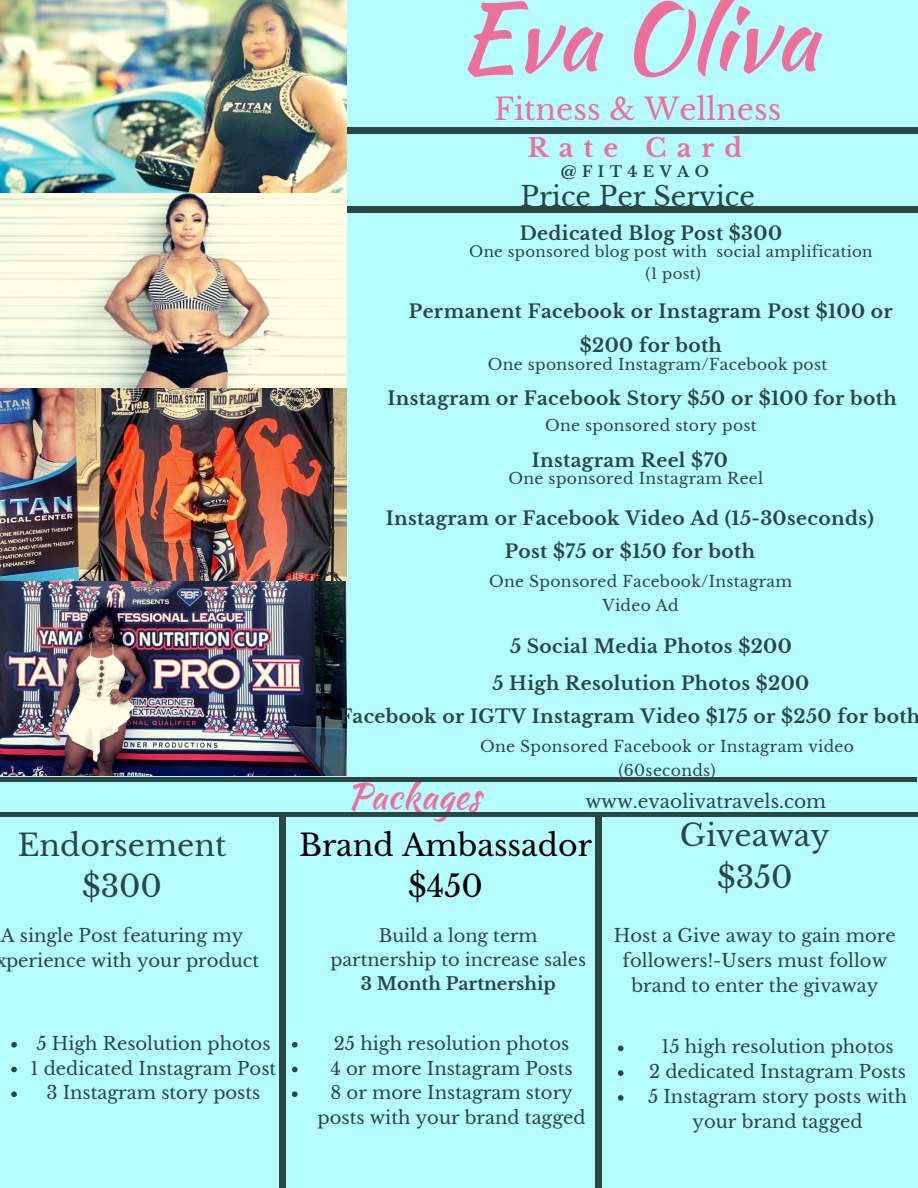
<style>
.page{position:relative;width:918px;height:1188px;background:#b5fcff}
.page>*{position:absolute;margin:0;border:0;box-sizing:border-box;transform-origin:0 0}
.t1{font:93px "Kaushan Script";color:#ec709a}
.t2{font:36px "Kaushan Script";color:#ec709a}
.t3{font:30px "Libre Baskerville";color:#2b4743}
.t4{font:30px "Libre Baskerville";color:#000}
.t5{font:30px "Libre Baskerville";color:#ec709a}
.t6{font:27px "Libre Baskerville";color:#2b4743}
.t7{font:700 25.5px "Libre Baskerville";letter-spacing:.4em;color:#ec709a}
.t8{font:700 18.75px/33.8px "Libre Baskerville";letter-spacing:.02em;color:#2b4743;text-align:center}
.t9{font:18.6px "Libre Baskerville";color:#2b4743}
.t10{font:18px/24.8px "Libre Baskerville";color:#2b4743;text-align:center}
.t11{font:17.7px/24.3px "Libre Baskerville";color:#2b4743;text-align:center}
.t12{font:700 17.7px "Libre Baskerville";color:#2b4743}
.t13{font:15.6px/23.7px "Libre Baskerville";letter-spacing:.02em;color:#2b4743;text-align:center}
.t14{font:15px "Libre Baskerville";letter-spacing:.02em;color:#2b4743}
.t15{font:700 15px "Libre Baskerville";letter-spacing:.36em;color:#2b4743}
</style>
<div class="page">
<div style="left:325px;top:127px;width:593px;height:7px;background:#2b4743"></div>
<div style="left:325px;top:206px;width:593px;height:7px;background:#2b4743"></div>
<img style="left:0;top:0;width:346px;height:775px">
<hr style="left:0;top:813px;width:918px;height:4px;background:#2b4743">
<div style="left:279px;top:813px;width:7px;height:375px;background:#2b4743"></div>
<div style="left:596px;top:815px;width:6px;height:373px;background:#2b4743"></div>
<svg style="left:11px;top:1042px;width:6px;height:6px"></svg>
<svg style="left:11px;top:1067px;width:6px;height:5px"></svg>
<svg style="left:11px;top:1091px;width:6px;height:6px"></svg>
<svg style="left:292px;top:1042px;width:6px;height:6px"></svg>
<svg style="left:292px;top:1067px;width:6px;height:5px"></svg>
<svg style="left:292px;top:1091px;width:6px;height:6px"></svg>
<svg style="left:618px;top:1046px;width:6px;height:5px"></svg>
<svg style="left:618px;top:1070px;width:6px;height:6px"></svg>
<svg style="left:618px;top:1095px;width:6px;height:6px"></svg>
<div style="left:0;top:777px;width:917px;height:5px;background:#2b4743"></div>
<p class="t1" style="left:457px;top:-31px;width:362px">Eva Oliva</p>
<p class="t5" style="left:494px;top:91px;width:289px">Fitness &amp; Wellness</p>
<p class="t7" style="left:528px;top:132px;width:216px">Rate Card</p>
<p class="t15" style="left:561px;top:162px;width:150px">@FIT4EVAO</p>
<p class="t6" style="left:520px;top:180px;width:236px">Price Per Service</p>
<p class="t8" style="left:520px;top:216px;width:264px">Dedicated Blog Post $300</p>
<p class="t14" style="left:469px;top:242px;width:405px">One sponsored blog post with social amplification</p>
<p class="t14" style="left:645px;top:265px;width:57px">(1 post)</p>
<p class="t8" style="left:409px;top:295px;width:485px">Permanent Facebook or Instagram Post $100 or $200 for both</p>
<p class="t13" style="left:488px;top:353px;width:341px">One sponsored Instagram/Facebook post</p>
<p class="t8" style="left:387px;top:381px;width:511px">Instagram or Facebook Story $50 or $100 for both</p>
<p class="t13" style="left:545px;top:414px;width:213px">One sponsored story post</p>
<p class="t8" style="left:532px;top:443px;width:197px">Instagram Reel $70</p>
<p class="t13" style="left:509px;top:467px;width:256px">One sponsored Instagram Reel</p>
<p class="t8" style="left:386px;top:501px;width:489px">Instagram or Facebook Video Ad (15-30seconds)<br>Post $75 or $150 for both</p>
<p class="t13" style="left:489px;top:570px;width:304px">One Sponsored Facebook/Instagram<br>Video Ad</p>
<p class="t8" style="left:510px;top:630px;width:283px">5 Social Media Photos $200</p>
<p class="t3" style="left:18px;top:827px;width:210px">Endorsement</p>
<p class="t3" style="left:82px;top:868px;width:81px">$300</p>
<p class="t8" style="left:493px;top:667px;width:318px">5 High Resolution Photos $200</p>
<p class="t8" style="left:339px;top:699px;width:582px">Facebook or IGTV Instagram Video $175 or $250 for both</p>
<p class="t13" style="left:480px;top:735px;width:375px">One Sponsored Facebook or Instagram video (60seconds)</p>
<p class="t2" style="left:347px;top:770px;width:135px">Packages</p>
<p class="t9" style="left:585px;top:790px;width:242px">www.evaolivatravels.com</p>
<p class="t4" style="left:299px;top:827px;width:294px">Brand Ambassador</p>
<p class="t4" style="left:408px;top:868px;width:76px">$450</p>
<p class="t3" style="left:680px;top:817px;width:151px">Giveaway</p>
<p class="t3" style="left:717px;top:859px;width:77px">$350</p>
<p class="t11" style="left:330px;top:923px;width:257px">Build a long term partnership to increase sales</p>
<p class="t12" style="left:361px;top:973px;width:197px">3 Month Partnership</p>
<p class="t10" style="left:334px;top:1031px;width:237px">25 high resolution photos</p>
<p class="t10" style="left:330px;top:1056px;width:244px">4 or more Instagram Posts</p>
<p class="t10" style="left:318px;top:1081px;width:270px">8 or more Instagram story posts with your brand tagged</p>
<p class="t10" style="left:-5px;top:923px;width:266px">A single Post featuring my xperience with your product</p>
<p class="t10" style="left:614px;top:923px;width:284px">Host a Give away to gain more followers!-Users must follow brand to enter the givaway</p>
<p class="t10" style="left:36px;top:1031px;width:236px">5 High Resolution photos</p>
<p class="t10" style="left:31px;top:1056px;width:247px">1 dedicated Instagram Post</p>
<p class="t10" style="left:46px;top:1081px;width:216px">3 Instagram story posts</p>
<p class="t10" style="left:661px;top:1035px;width:234px">15 high resolution photos</p>
<p class="t10" style="left:649px;top:1060px;width:258px">2 dedicated Instagram Posts</p>
<p class="t10" style="left:648px;top:1084px;width:261px">5 Instagram story posts with your brand tagged</p>
</div>
